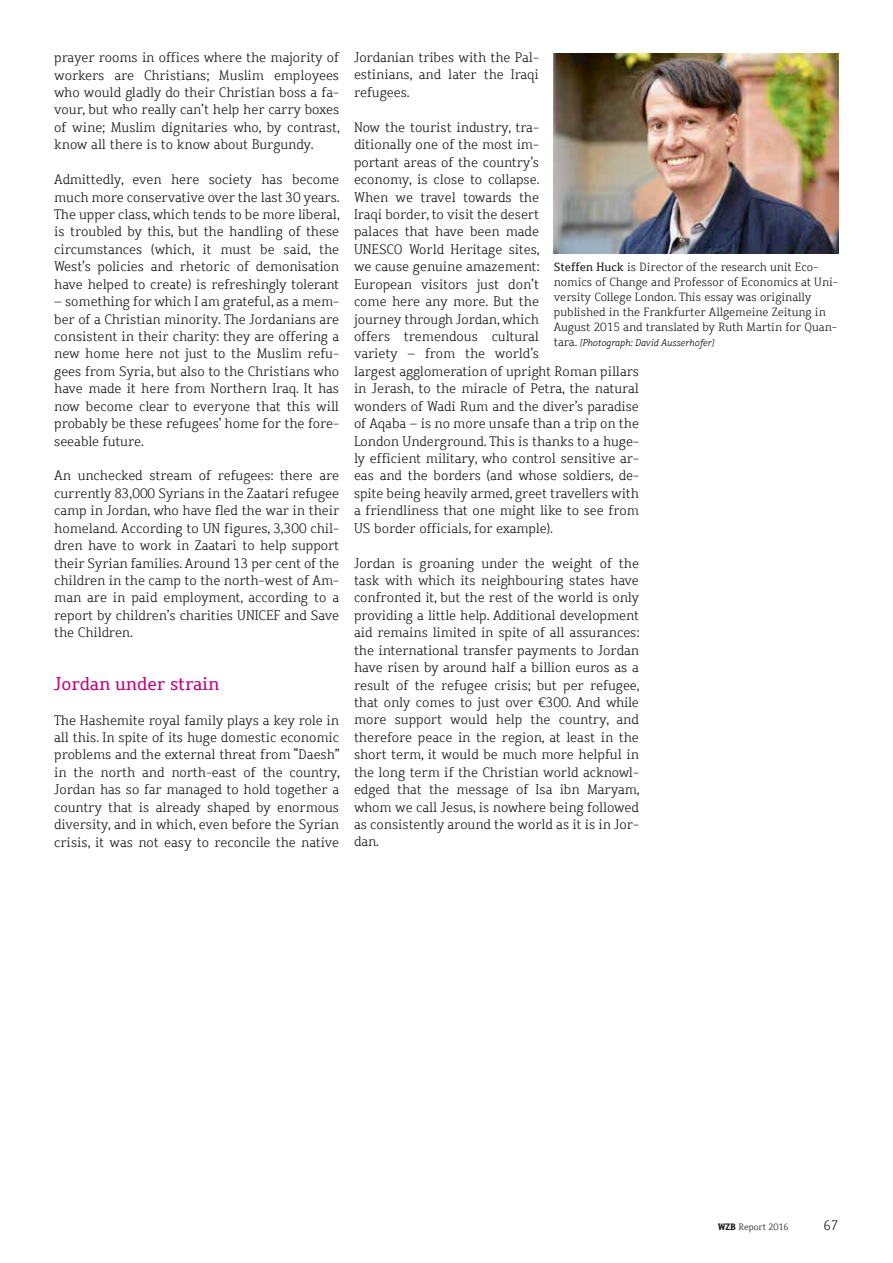
<style>
.page{position:relative;width:893px;height:1263px;background:#fff}
.page>*{position:absolute;margin:0;border:0;box-sizing:border-box;transform-origin:0 0}
.t1{font:18px "Dahrendorf";color:#c7007e}
.t2{font:300 13.5px/17.4px "Dahrendorf";color:#181716;text-align:justify}
.t3{font:300 11.7px/15px "Dahrendorf";color:#181716}
.t4{font:italic 300 9.75px "Dahrendorf";color:#181716}
.t5{font:300 9px "Dahrendorf";color:#181716}
.s1{font-weight:400}
.s2{font-style:normal;font-size:11.7px}
.s3{font-weight:700}
</style>
<div class="page">
<img style="left:554px;top:54px;width:285px;height:200px">
<p class="t2" style="left:54px;top:49px;width:287px">prayer rooms in offices where the majority of workers are Christians; Muslim employees who would gladly do their Christian boss a fa&shy;vour, but who really can’t help her carry boxes of wine; Muslim dignitaries who, by contrast, know all there is to know about Burgundy.</p>
<p class="t2" style="left:54px;top:171px;width:287px">Admittedly, even here society has become much more conservative over the last 30 years.<br>The upper class, which tends to be more liberal, is troubled by this, but the handling of these circumstances (which, it must be said, the West’s policies and rhetoric of demonisation have helped to create) is refreshingly tolerant</p>
<p class="t2" style="left:54px;top:293px;width:286px">– something for which I am grateful, as a mem&shy;ber of a Christian minority. The Jordanians are consistent in their charity: they are offering a new home here not just to the Muslim refu&shy;gees from Syria, but also to the Christians who have made it here from Northern Iraq. It has now become clear to everyone that this will probably be these refugees’ home for the fore&shy;seeable future.</p>
<p class="t2" style="left:54px;top:467px;width:286px">An unchecked stream of refugees: there are currently 83,000 Syrians in the Zaatari refugee camp in Jordan, who have fled the war in their homeland. According to UN figures, 3,300 chil&shy;dren have to work in Zaatari to help support their Syrian families. Around 13 per cent of the children in the camp to the north-west of Am&shy;man are in paid employment, according to a report by children’s charities UNICEF and Save the Children.</p>
<h1 class="t1" style="left:54px;top:672px;width:167px">Jordan under strain</h1>
<p class="t2" style="left:54px;top:711px;width:287px">The Hashemite royal family plays a key role in all this. In spite of its huge domestic economic problems and the external threat from “Daesh” in the north and north-east of the country, Jordan has so far managed to hold together a country that is already shaped by enormous diversity, and in which, even before the Syrian crisis, it was not easy to reconcile the native</p>
<p class="t2" style="left:354px;top:49px;width:186px">Jordanian tribes with the Pal&shy;estinians, and later the Iraqi refugees.</p>
<p class="t2" style="left:354px;top:119px;width:286px;text-align:left">Now the tourist industry, tra-<br>ditionally one of the most im-<br>portant areas of the country’s<br>economy, is close to collapse.<br>When we travel towards the<br>Iraqi border, to visit the desert<br>palaces that have been made<br>UNESCO World Heritage sites,<br>we cause genuine amazement:<br>European visitors just don’t<br>come here any more. But the<br>journey through Jordan, which<br>offers tremendous cultural<br>variety – from the world’s<br>largest agglomeration of upright Roman pillars in Jerash, to the miracle of Petra, the natural wonders of Wadi Rum and the diver’s paradise of Aqaba – is no more unsafe than a trip on the London Underground. This is thanks to a huge&shy;ly efficient military, who control sensitive ar&shy;eas and the borders (and whose soldiers, de&shy;spite being heavily armed, greet travellers with a friendliness that one might like to see from US border officials, for example).</p>
<p class="t2" style="left:354px;top:554px;width:287px">Jordan is groaning under the weight of the task with which its neighbouring states have confronted it, but the rest of the world is only providing a little help. Additional development aid remains limited in spite of all assurances: the international transfer payments to Jordan have risen by around half a billion euros as a result of the refugee crisis; but per refugee, that only comes to just over €300. And while more support would help the country, and therefore peace in the region, at least in the short term, it would be much more helpful in the long term if the Christian world acknowl&shy;edged that the message of Isa ibn Maryam, whom we call Jesus, is nowhere being followed as consistently around the world as it is in Jor&shy;dan.</p>
<p class="t3" style="left:554px;top:260px;width:286px"><span class="s1">Steffen Huck</span> is Director of the research unit Eco&shy;nomics of Change and Professor of Economics at Uni&shy;versity College London. This essay was originally published in the Frankfurter Allgemeine Zeitung in August 2015 and translated by Ruth Martin for Quan-</p>
<p class="t4" style="left:554px;top:337px;width:162px"><span class="s2">tara.</span> [Photograph: David Ausserhofer]</p>
<p class="t5" style="left:718px;top:1221px;width:72px"><span class="s3">WZB</span> Report 2016</p>
<p class="t2" style="left:824px;top:1217px;width:17px">67</p>
</div>
